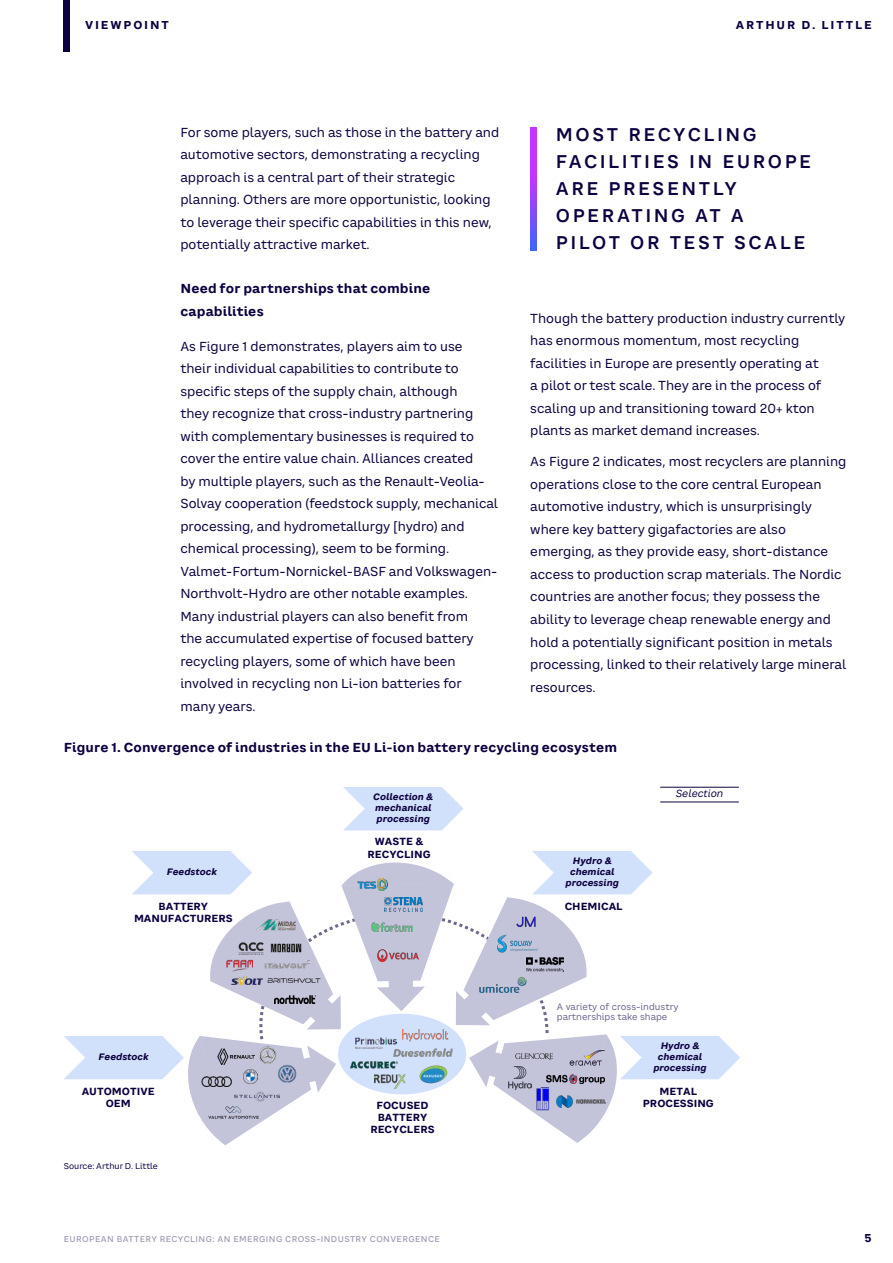
<style>
.page{position:relative;width:893px;height:1263px;background:#fff}
.page>*{position:absolute;margin:0;border:0;box-sizing:border-box;transform-origin:0 0}
.IN_LARGE_PULLOUT_TEX{font:600 18px/27px "CA Saygon Text";letter-spacing:.14em;color:#0d003f}
.IN_BODYTEXT{font:12.75px/22.5px "CA Saygon Text";color:#0d003f}
.IN_IMAGE_TITLE{font:700 12.75px "CA Saygon Text";letter-spacing:.01em;color:#0d003f}
.IN_SUBHEADING_LEVEL{font:700 12.75px/22.5px "CA Saygon Text";letter-spacing:.015em;color:#0d003f}
.t1{font:700 11.25px "CA Saygon Text";letter-spacing:.16em;color:#0d003f}
.t2{font:700 10.05px/12.1px "CA Saygon Text";color:#0d003f;text-align:center}
.t3{font:italic 10.05px "CA Saygon Text";color:#0d003f}
.t4{font:italic 700 9px/10.9px "CA Saygon Text";color:#0d003f;text-align:center}
.t5{font:9px/10.9px "CA Saygon Text";color:#6e668c}
.t6{font:500 8.25px "CA Saygon Text";letter-spacing:.05em;color:#9e99b2}
.IN_GRAPH_IMAGE_ANNOT{font:8.25px "CA Saygon Text";color:#0d003f}
</style>
<div class="page">
<hr style="left:660px;top:787px;width:79px;height:1px;background:#0d003f">
<hr style="left:660px;top:801px;width:79px;height:1px;background:#0d003f">
<svg style="left:343px;top:787px;width:120px;height:43px"></svg>
<svg style="left:64px;top:851px;width:676px;height:294px"></svg>
<div style="left:64px;top:0;width:6px;height:51px;background:#0d003f"></div>
<svg style="left:530px;top:128px;width:7px;height:123px"></svg>
<p class="t1" style="left:85px;top:16px;width:85px">VIEWPOINT</p>
<p class="t1" style="left:736px;top:16px;width:137px">ARTHUR D. LITTLE</p>
<p class="IN_BODYTEXT" style="left:180px;top:121px;width:320px">For some players, such as those in the battery and automotive sectors, demonstrating a recycling approach is a central part of their strategic planning. Others are more opportunistic, looking to leverage their specific capabilities in this new, potentially attractive market.</p>
<p class="IN_SUBHEADING_LEVEL" style="left:180px;top:277px;width:251px">Need for partnerships that combine capabilities</p>
<p class="IN_BODYTEXT" style="left:180px;top:335px;width:319px">As Figure 1 demonstrates, players aim to use<br>their individual capabilities to contribute to specific steps of the supply chain, although<br>they recognize that cross-industry partnering with complementary businesses is required to cover the entire value chain. Alliances created<br>by multiple players, such as the Renault-Veolia-Solvay cooperation (feedstock supply, mechanical processing, and hydrometallurgy [hydro) and chemical processing), seem to be forming.<br>Valmet-Fortum-Nornickel-BASF and Volkswagen-Northvolt-Hydro are other notable examples.<br>Many industrial players can also benefit from<br>the accumulated expertise of focused battery recycling players, some of which have been involved in recycling non Li-ion batteries for many years.</p>
<p class="IN_IMAGE_TITLE" style="left:64px;top:738px;width:555px">Figure 1. Convergence of industries in the EU Li-ion battery recycling ecosystem</p>
<p class="IN_LARGE_PULLOUT_TEX" style="left:556px;top:121px;width:257px">MOST RECYCLING<br>FACILITIES IN EUROPE<br>ARE PRESENTLY<br>OPERATING AT A<br>PILOT OR TEST SCALE</p>
<p class="IN_BODYTEXT" style="left:530px;top:307px;width:317px">Though the battery production industry currently has enormous momentum, most recycling facilities in Europe are presently operating at<br>a pilot or test scale. They are in the process of scaling up and transitioning toward 20+ kton plants as market demand increases.</p>
<p class="IN_BODYTEXT" style="left:530px;top:451px;width:318px">As Figure 2 indicates, most recyclers are planning operations close to the core central European automotive industry, which is unsurprisingly where key battery gigafactories are also emerging, as they provide easy, short-distance access to production scrap materials. The Nordic countries are another focus; they possess the ability to leverage cheap renewable energy and hold a potentially significant position in metals processing, linked to their relatively large mineral resources.</p>
<p class="t4" style="left:167px;top:866px;width:52px">Feedstock</p>
<p class="t2" style="left:134px;top:900px;width:100px">BATTERY<br>MANUFACTURERS</p>
<p class="t4" style="left:99px;top:1051px;width:52px">Feedstock</p>
<p class="t2" style="left:82px;top:1085px;width:74px">AUTOMOTIVE<br>OEM</p>
<p class="IN_GRAPH_IMAGE_ANNOT" style="left:64px;top:1160px;width:96px">Source: Arthur D. Little</p>
<p class="t4" style="left:373px;top:791px;width:61px">Collection &amp;</p>
<p class="t3" style="left:676px;top:786px;width:49px">Selection</p>
<p class="t4" style="left:375px;top:802px;width:58px;text-align:left">mechanical processing</p>
<p class="t4" style="left:566px;top:855px;width:55px">Hydro &amp; chemical processing</p>
<p class="t2" style="left:368px;top:836px;width:65px">WASTE &amp;<br>RECYCLING</p>
<p class="t2" style="left:565px;top:900px;width:60px">CHEMICAL</p>
<p class="t5" style="left:557px;top:1001px;width:123px">A variety of cross-industry partnerships take shape</p>
<p class="t2" style="left:370px;top:1099px;width:66px">FOCUSED<br>BATTERY<br>RECYCLERS</p>
<p class="t4" style="left:653px;top:1040px;width:55px">Hydro &amp; chemical processing</p>
<p class="t2" style="left:643px;top:1085px;width:72px">METAL<br>PROCESSING</p>
<p class="t6" style="left:64px;top:1233px;width:378px">EUROPEAN BATTERY RECYCLING: AN EMERGING CROSS-INDUSTRY CONVERGENCE</p>
<p class="t1" style="left:865px;top:1229px;width:9px">5</p>
</div>
